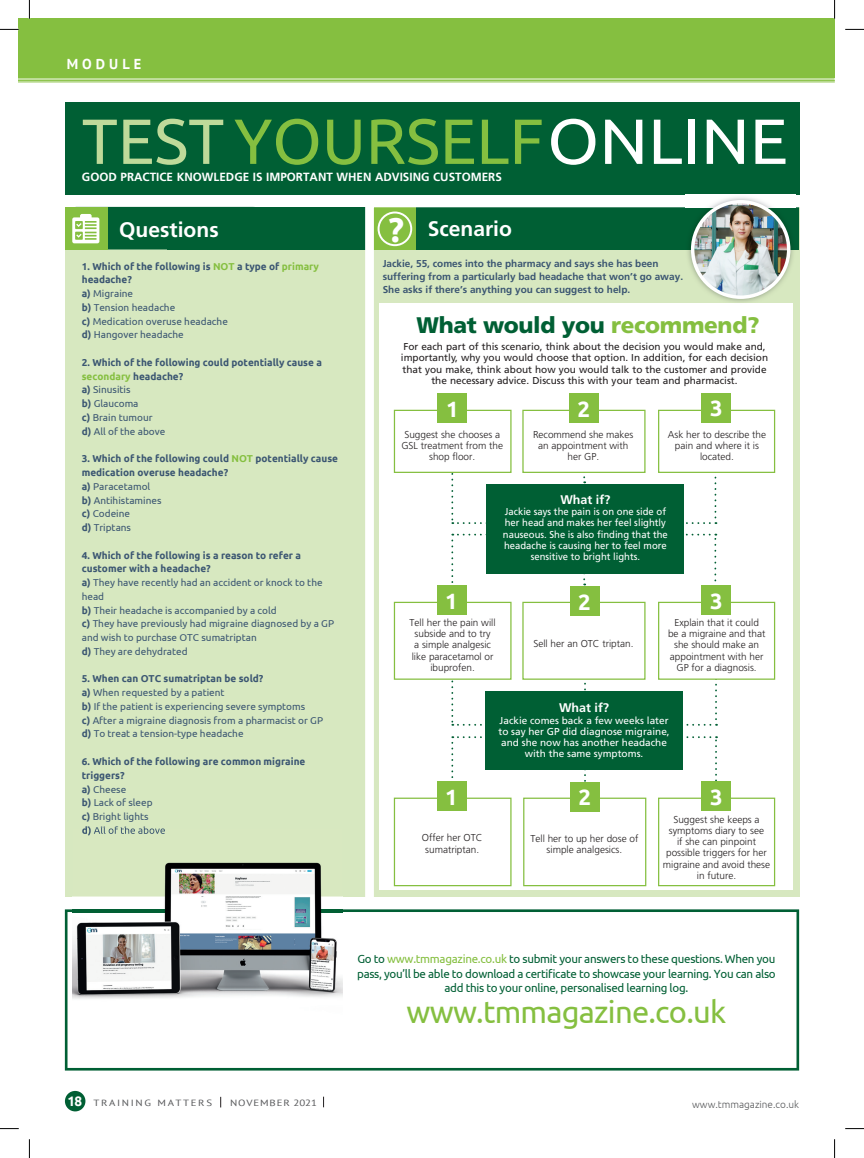
<style>
.page{position:relative;width:864px;height:1158px;background:#fff}
.page>*{position:absolute;margin:0;border:0;box-sizing:border-box;transform-origin:0 0}
.t1{font:63.75px "Ubuntu";color:#85bf40}
.t2{font:31.5px "Ubuntu";letter-spacing:-.025em;color:#85bf40}
.t3{font:900 22.5px "Frutiger";letter-spacing:-.015em;color:#005f34}
.t4{font:700 22.12px "Ubuntu";color:#fff}
.t5{font:700 21px "Frutiger";color:#fff}
.t6{font:700 14.38px "PT Sans";letter-spacing:.28em;color:#fff}
.t7{font:700 12.5px "Frutiger";color:#fff}
.t8{font:11.88px/14.5px "Ubuntu";letter-spacing:-.025em;color:#005f34;text-align:center}
.t9{font:700 11.88px "Frutiger";color:#fff}
.t10{font:10px/13.8px "Ubuntu";color:#3b5672}
.t11{font:300 10px/11.2px "Frutiger";color:#231f20;text-align:center}
.t12{font:700 10px/13.8px "Ubuntu";color:#3b5672}
.t13{font:10px/11.2px "Frutiger";color:#231f20;text-align:center}
.t14{font:10px/11.2px "Frutiger";color:#fff;text-align:center;scale:.95 1}
.t15{font:700 10px/13.1px "Frutiger";color:#3b5672}
.t16{font:10px/11.2px "Frutiger";color:#fff;text-align:center}
.t17{font:300 10px "Ubuntu";color:#57585a}
.t18{font:9px "PT Sans";letter-spacing:.15em;color:#57585a;scale:1.2 1}
.t19{font:9px "PT Sans";letter-spacing:.08em;color:#57585a;scale:1.2 1}
.s1{color:#bfda9a}
.s2{color:#fff}
.s3{font-family:"Ubuntu";font-size:34.38px}
.s4{font-weight:700}
.s5{font-weight:700;color:#85bf40}
.s6{color:#85bf40}
.s7{font-weight:400}
.s8{font-family:"Ubuntu";font-weight:700;font-size:13.75px;color:#fff}
</style>
<div class="page">
<div style="left:65px;top:1090px;width:20px;height:21px;background:#005f34;border-radius:50%"></div>
<div style="left:19px;top:19px;width:815px;height:59px;background:#85bf40"></div>
<hr style="left:19px;top:79px;width:815px;height:1px;background:#85bf40">
<hr style="left:19px;top:80px;width:815px;height:1px;background:#85bf40">
<hr style="left:19px;top:82px;width:815px;height:1px;background:#85bf40">
<div style="left:65px;top:102px;width:734px;height:93px;background:#005f34"></div>
<div style="left:65px;top:207px;width:733px;height:689px;background:#d7e8c0"></div>
<div style="left:65px;top:207px;width:199px;height:42px;background:#005f34;border-radius:11px"></div>
<div style="left:65px;top:207px;width:42px;height:42px;background:#85bf40"></div>
<svg style="left:72px;top:214px;width:27px;height:29px"></svg>
<div style="left:167px;top:207px;width:631px;height:42px;background:#005f34"></div>
<svg style="left:365px;top:207px;width:435px;height:710px;fill:#fff"></svg>
<img style="left:685px;top:197px;width:110px;height:107px">
<img style="left:685px;top:304px;width:107px;height:1px">
<img style="left:692px;top:202px;width:96px;height:95px;border-radius:48px">
<div style="left:690px;top:200px;width:100px;height:99px;border:3px solid #fff;border-radius:50%"></div>
<svg style="left:65px;top:909px;width:733px;height:161px"></svg>
<img style="left:72px;top:833px;width:271px;height:196px">
<svg style="left:82px;top:828px;width:9px;height:7px"></svg>
<img style="left:94px;top:828px;width:71px;height:5px">
<div style="left:485px;top:484px;width:197px;height:90px;background:#005f34"></div>
<svg style="left:393px;top:409px;width:382px;height:115px"></svg>
<div style="left:437px;top:393px;width:29px;height:29px;background:#85bf40"></div>
<div style="left:569px;top:393px;width:29px;height:29px;background:#85bf40"></div>
<div style="left:701px;top:393px;width:29px;height:29px;background:#85bf40"></div>
<svg style="left:393px;top:533px;width:382px;height:353px;background:#caded0"></svg>
<div style="left:570px;top:782px;width:29px;height:29px;background:#85bf40"></div>
<svg style="left:0;top:29px;width:19px;height:1px"></svg>
<svg style="left:845px;top:29px;width:18px;height:1px"></svg>
<svg style="left:0;top:1128px;width:19px;height:1px"></svg>
<svg style="left:845px;top:1128px;width:18px;height:1px"></svg>
<svg style="left:29px;top:0;width:1px;height:19px"></svg>
<svg style="left:29px;top:1139px;width:1px;height:18px"></svg>
<h3 class="t6" style="left:67px;top:54px;width:76px">MODULE</h3>
<h1 class="t1" style="left:82px;top:102px;width:707px"><span class="s1">TEST</span>YOURSELF<span class="s2">ONLINE</span></h1>
<p class="t9" style="left:82px;top:170px;width:421px">GOOD PRACTICE KNOWLEDGE IS IMPORTANT WHEN ADVISING CUSTOMERS</p>
<h3 class="t5" style="left:119px;top:217px;width:101px">Questions</h3>
<h3 class="t5" style="left:388px;top:216px;width:125px"><span class="s3">?</span> Scenario</h3>
<p class="t15" style="left:382px;top:257px;width:302px">Jackie, 55, comes into the pharmacy and says she has been suffering from a particularly bad headache that won’t go away.<br>She asks if there’s anything you can suggest to help.</p>
<p class="t10" style="left:82px;top:259px;width:238px"><span class="s4">1. Which of the following is</span> <span class="s5">NOT</span> <span class="s4">a type of</span> <span class="s5">primary </span><span class="s4">headache?<br>a)</span> Migraine<br><span class="s4">b)</span> Tension headache<br><span class="s4">c)</span> Medication overuse headache<br><span class="s4">d)</span> Hangover headache</p>
<p class="t12" style="left:82px;top:355px;width:241px">2. Which of the following could potentially cause a <span class="s6">secondary</span> headache?<br>a) <span class="s7">Sinusitis<br></span>b) <span class="s7">Glaucoma<br></span>c) <span class="s7">Brain tumour<br></span>d) <span class="s7">All of the above</span></p>
<p class="t12" style="left:82px;top:451px;width:257px">3. Which of the following could <span class="s6">NOT</span> potentially cause medication overuse headache?<br>a) <span class="s7">Paracetamol<br></span>b) <span class="s7">Antihistamines<br></span>c) <span class="s7">Codeine<br></span>d) <span class="s7">Triptans</span></p>
<p class="t10" style="left:82px;top:547px;width:254px"><span class="s4">4. Which of the following is a reason to refer a customer with a headache?<br>a)</span> They have recently had an accident or knock to the head<br><span class="s4">b)</span> Their headache is accompanied by a cold<br><span class="s4">c)</span> They have previously had migraine diagnosed by a GP and wish to purchase OTC sumatriptan<br><span class="s4">d)</span> They are dehydrated</p>
<p class="t10" style="left:82px;top:671px;width:243px"><span class="s4">5. When can OTC sumatriptan be sold?<br>a)</span> When requested by a patient<br><span class="s4">b)</span> If the patient is experiencing severe symptoms<br><span class="s4">c)</span> After a migraine diagnosis from a pharmacist or GP <span class="s4">d)</span> To treat a tension-type headache</p>
<p class="t12" style="left:82px;top:754px;width:225px">6. Which of the following are common migraine triggers?<br>a) <span class="s7">Cheese<br></span>b) <span class="s7">Lack of sleep<br></span>c) <span class="s7">Bright lights<br></span>d) <span class="s7">All of the above</span></p>
<h3 class="t3" style="left:416px;top:312px;width:344px">What would you <span class="s6">recommend?</span></h3>
<p class="t13" style="left:401px;top:341px;width:368px">For each part of this scenario, think about the decision you would make and, importantly, why you would choose that option. In addition, for each decision that you make, think about how you would talk to the customer and provide the necessary advice. Discuss this with your team and pharmacist.</p>
<h3 class="t4" style="left:446px;top:395px;width:14px">1</h3>
<h3 class="t4" style="left:577px;top:395px;width:14px">2</h3>
<h3 class="t4" style="left:709px;top:395px;width:14px">3</h3>
<p class="t11" style="left:401px;top:429px;width:103px">Suggest she chooses a<br>GSL treatment from the shop floor.</p>
<p class="t11" style="left:532px;top:429px;width:102px">Recommend she makes an appointment with her GP.</p>
<p class="t7" style="left:560px;top:492px;width:52px">What if?</p>
<p class="t14" style="left:502px;top:506px;width:175px">Jackie says the pain is on one side of her head and makes her feel slightly nauseous. She is also finding that the headache is causing her to feel more sensitive to bright lights.</p>
<p class="t11" style="left:667px;top:429px;width:100px">Ask her to describe the pain and where it is located.</p>
<h3 class="t4" style="left:445px;top:588px;width:14px">1</h3>
<h3 class="t4" style="left:709px;top:588px;width:14px">3</h3>
<h3 class="t4" style="left:578px;top:588px;width:14px">2</h3>
<p class="t11" style="left:409px;top:616px;width:88px">Tell her the pain will subside and to try<br>a simple analgesic like paracetamol or ibuprofen.</p>
<p class="t11" style="left:667px;top:616px;width:99px">Explain that it could be a migraine and that she should make an appointment with her<br>GP for a diagnosis.</p>
<p class="t11" style="left:533px;top:638px;width:102px">Sell her an OTC triptan.</p>
<p class="t7" style="left:558px;top:700px;width:52px">What if?</p>
<p class="t16" style="left:498px;top:714px;width:173px">Jackie comes back a few weeks later to say her GP did diagnose migraine, and she now has another headache with the same symptoms.</p>
<h3 class="t4" style="left:445px;top:783px;width:14px">1</h3>
<h3 class="t4" style="left:709px;top:783px;width:14px">3</h3>
<h3 class="t4" style="left:578px;top:783px;width:14px">2</h3>
<p class="t11" style="left:662px;top:813px;width:109px">Suggest she keeps a symptoms diary to see<br>if she can pinpoint possible triggers for her migraine and avoid these in future.</p>
<p class="t11" style="left:421px;top:832px;width:62px">Offer her OTC sumatriptan.</p>
<p class="t11" style="left:530px;top:832px;width:109px">Tell her to up her dose of simple analgesics.</p>
<p class="t8" style="left:357px;top:951px;width:420px">Go to <span class="s6">www.tmmagazine.co.uk</span> to submit your answers to these questions. When you pass, you’ll be able to download a certificate to showcase your learning. You can also add this to your online, personalised learning log.</p>
<h2 class="t2" style="left:406px;top:992px;width:321px">www.tmmagazine.co.uk</h2>
<p class="t18" style="left:67px;top:1096px;width:122px"><span class="s8">18</span> TRAINING MATTERS</p>
<p class="t19" style="left:230px;top:1096px;width:74px">NOVEMBER 2021</p>
<p class="t17" style="left:691px;top:1097px;width:108px">www.tmmagazine.co.uk</p>
</div>
